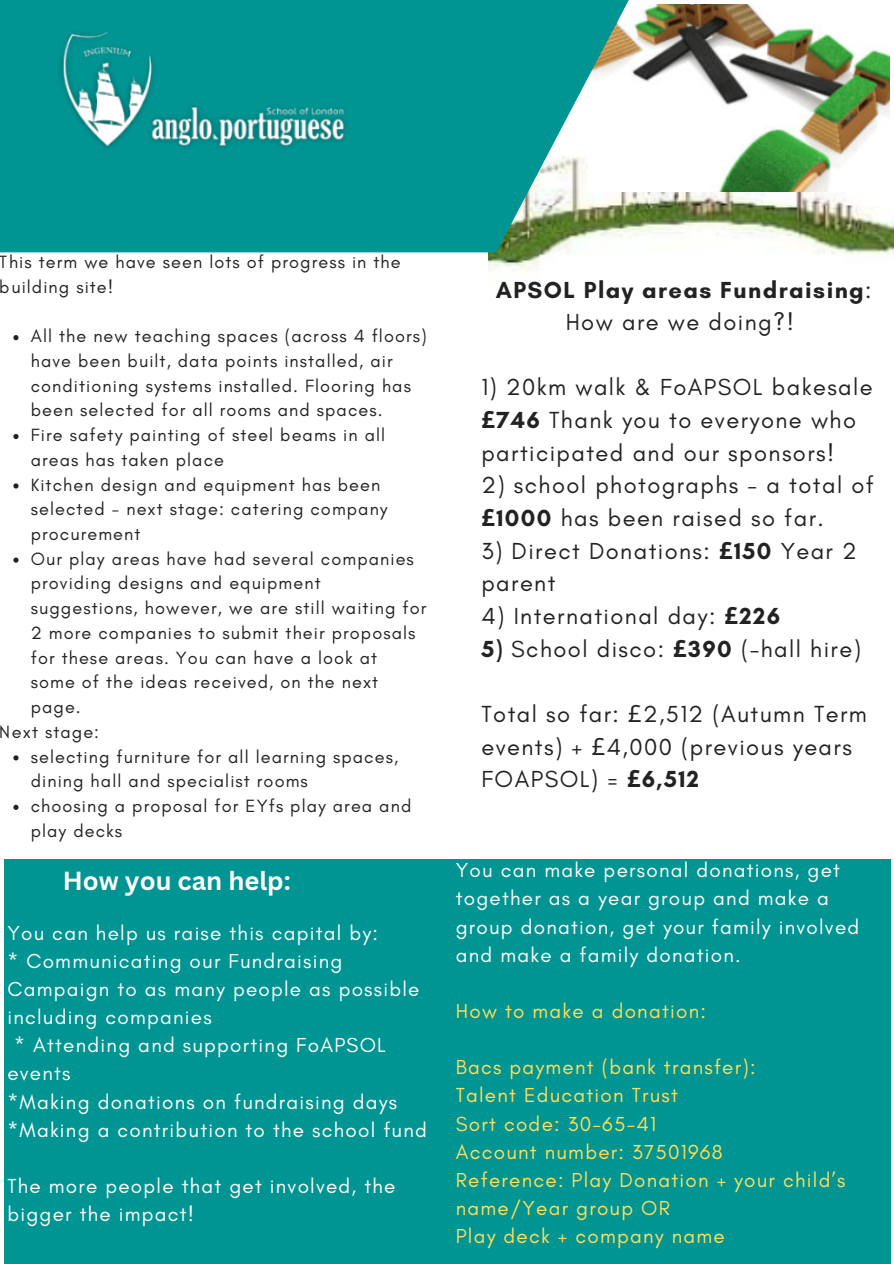
<style>
.page{position:relative;width:894px;height:1264px;background:#fff}
.page>*{position:absolute;margin:0;border:0;box-sizing:border-box;transform-origin:0 0}
.t1{font:700 25.5px "Canva Sans";color:#fff}
.t2{font:23.7px/32.7px "Glacial Indifference";letter-spacing:.06em;color:#222}
.t3{font:700 23.7px/32.7px "Glacial Indifference";letter-spacing:.06em;color:#222;text-align:center}
.t4{font:20.7px/28.2px "Glacial Indifference";letter-spacing:.06em;color:#fff}
.t5{font:20.7px/28.2px "Glacial Indifference";letter-spacing:.06em;color:#ffde59}
.t6{font:18.15px/24.8px "Glacial Indifference";letter-spacing:.06em;color:#222}
.s1{font-weight:400}
.s2{font-family:"Noto Sans";font-weight:700}
.s3{font-weight:700}
.s4{font-family:"Noto Sans"}
</style>
<div class="page">
<img style="left:488px;top:108px;width:405px;height:162px">
<img style="left:671px;top:5px;width:218px;height:187px">
<svg style="left:0;top:0;width:671px;height:252px;background:#2ea39d"></svg>
<img style="left:40px;top:23px;width:328px;height:133px">
<div style="left:4px;top:859px;width:886px;height:404px;background:#009492"></div>
<svg style="left:13px;top:335px;width:6px;height:5px"></svg>
<svg style="left:13px;top:434px;width:6px;height:5px"></svg>
<svg style="left:13px;top:483px;width:6px;height:5px"></svg>
<svg style="left:13px;top:557px;width:6px;height:5px"></svg>
<svg style="left:13px;top:755px;width:6px;height:5px"></svg>
<svg style="left:13px;top:804px;width:6px;height:6px"></svg>
<p class="t6" style="left:0;top:249px;width:402px">This term we have seen lots of progress in the building site!</p>
<p class="t6" style="left:31px;top:323px;width:397px">All the new teaching spaces (across 4 floors) have been built, data points installed, air conditioning systems installed. Flooring has been selected for all rooms and spaces.</p>
<p class="t6" style="left:31px;top:422px;width:356px">Fire safety painting of steel beams in all areas has taken place</p>
<p class="t6" style="left:31px;top:472px;width:358px">Kitchen design and equipment has been selected - next stage: catering company procurement</p>
<p class="t6" style="left:31px;top:546px;width:397px">Our play areas have had several companies providing designs and equipment suggestions, however, we are still waiting for 2 more companies to submit their proposals for these areas. You can have a look at<br>some of the ideas received, on the next page.</p>
<p class="t6" style="left:31px;top:743px;width:369px">selecting furniture for all learning spaces, dining hall and specialist rooms</p>
<p class="t6" style="left:31px;top:793px;width:382px">choosing a proposal for EYfs play area and play decks</p>
<p class="t6" style="left:0;top:719px;width:101px">Next stage:</p>
<p class="t1" style="left:63px;top:863px;width:229px">How you can help:</p>
<p class="t4" style="left:7px;top:918px;width:372px">You can help us raise this capital by:</p>
<p class="t4" style="left:7px;top:946px;width:413px">* Communicating our Fundraising<br>Campaign to as many people as possible including companies</p>
<p class="t4" style="left:7px;top:1030px;width:380px;text-indent:7px">* Attending and supporting FoAPSOL events</p>
<p class="t4" style="left:7px;top:1087px;width:391px">*Making donations on fundraising days</p>
<p class="t4" style="left:7px;top:1115px;width:421px">*Making a contribution to the school fund</p>
<p class="t4" style="left:7px;top:1171px;width:389px">The more people that get involved, the bigger the impact!</p>
<p class="t3" style="left:495px;top:273px;width:377px">APSOL Play areas Fundraising<span class="s1">:<br>How are we doing?!</span></p>
<p class="t2" style="left:481px;top:371px;width:393px">1) 20km walk &amp; FoAPSOL bakesale <span class="s2">£</span><span class="s3">746</span> Thank you to everyone who participated and our sponsors!</p>
<p class="t2" style="left:481px;top:469px;width:394px">2) school photographs - a total of <span class="s2">£</span><span class="s3">1000</span> has been raised so far.</p>
<p class="t2" style="left:481px;top:534px;width:377px">3) Direct Donations: <span class="s2">£</span><span class="s3">150</span> Year 2 parent</p>
<p class="t2" style="left:481px;top:599px;width:300px">4) International day: <span class="s2">£</span><span class="s3">226</span></p>
<p class="t2" style="left:481px;top:632px;width:381px"><span class="s3">5)</span> School disco: <span class="s2">£</span><span class="s3">390</span> (-hall hire)</p>
<p class="t2" style="left:481px;top:697px;width:387px">Total so far: <span class="s4">£</span>2,512 (Autumn Term events) + <span class="s4">£</span>4,000 (previous years<br>FOAPSOL) = <span class="s2">£</span><span class="s3">6,512</span></p>
<p class="t4" style="left:455px;top:856px;width:405px">You can make personal donations, get together as a year group and make a group donation, get your family involved and make a family donation.</p>
<p class="t5" style="left:455px;top:996px;width:252px">How to make a donation:</p>
<p class="t5" style="left:455px;top:1052px;width:301px">Bacs payment (bank transfer):</p>
<p class="t5" style="left:455px;top:1081px;width:223px">Talent Education Trust</p>
<p class="t5" style="left:455px;top:1109px;width:202px">Sort code: 30-65-41</p>
<p class="t5" style="left:455px;top:1137px;width:268px">Account number: 37501968</p>
<p class="t5" style="left:455px;top:1165px;width:391px">Reference: Play Donation + your child’s name/Year group OR</p>
<p class="t5" style="left:455px;top:1221px;width:270px">Play deck + company name</p>
</div>
